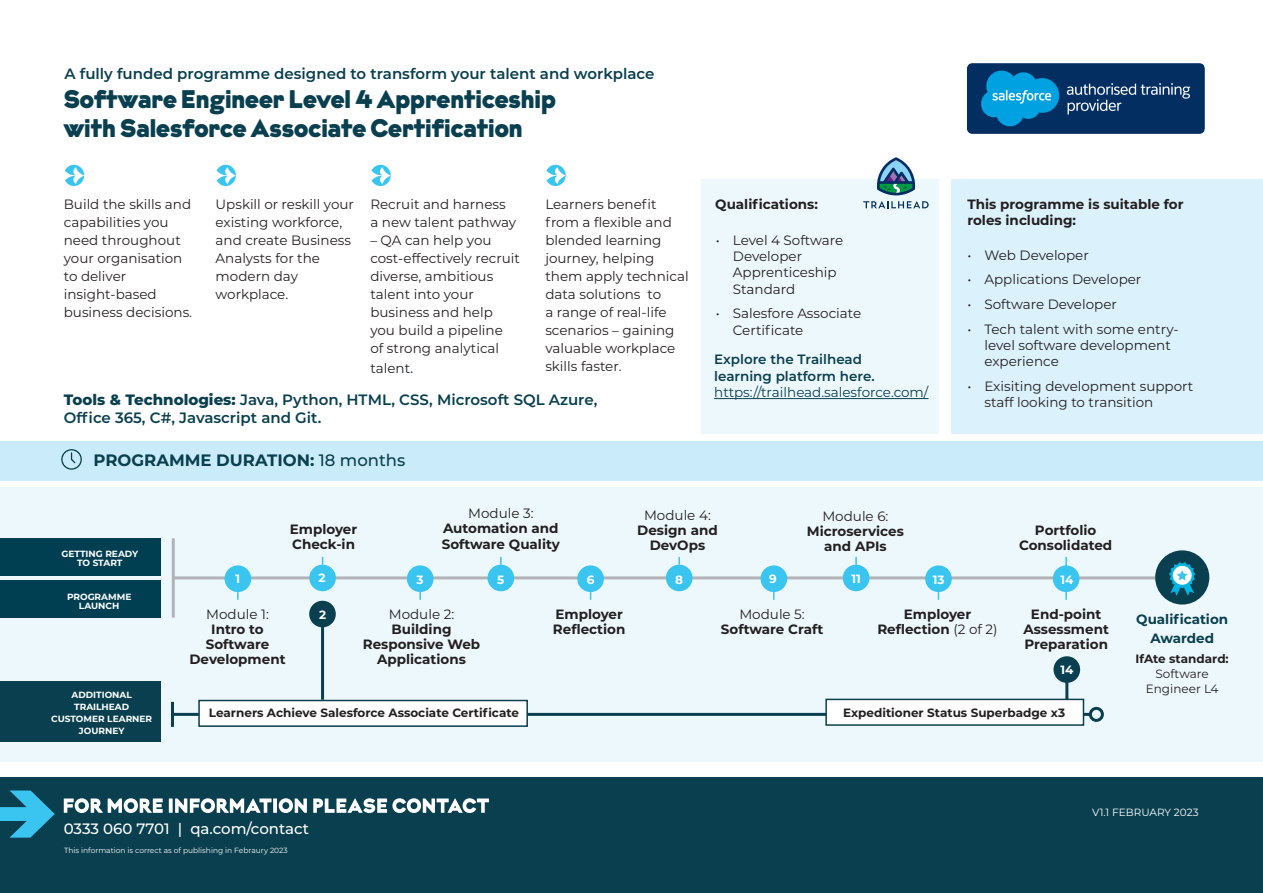
<style>
.page{position:relative;width:1263px;height:893px;background:#fff}
.page>*{position:absolute;margin:0;border:0;box-sizing:border-box;transform-origin:0 0}
.t1{font:25.5px/28.5px "Krana Fat B";color:#093f4e}
.t2{font:700 16.5px "Montserrat";color:#093f4e}
.t3{font:600 15px/18px "Montserrat";color:#093f4e}
.t4{font:500 15px "Montserrat";color:#fff}
.t5{font:13.5px/18px "Montserrat";color:#231f20}
.t6{font:700 13.5px/15px "Montserrat";color:#231f20;text-align:center}
.t7{font:600 13.5px/16.5px "Montserrat";color:#093f4e}
.t8{font:13.5px "Montserrat";color:#093f4e}
.t9{font:700 13.5px/19.2px "Montserrat";color:#093f4e;text-align:center}
.t10{font:700 12px "Montserrat";color:#231f20}
.t11{font:12px/15px "Montserrat";color:#231f20;text-align:center}
.t12{font:700 12px "Montserrat";color:#fff}
.t13{font:10.5px "Montserrat";color:#fff}
.t14{font:700 9px/12px "Montserrat";color:#fff;text-align:center}
.t15{font:7.5px "Montserrat";color:#fff}
.s1{font-weight:800}
.s2{font-size:15px;color:#093f4e}
.s3{font-weight:500}
.s4{font-weight:400}
</style>
<div class="page">
<div style="left:0;top:488px;width:1263px;height:274px;background:#edf8fc"></div>
<div style="left:0;top:441px;width:1263px;height:40px;background:#caebf9"></div>
<div style="left:0;top:778px;width:1263px;height:115px;background:#093f4e"></div>
<svg style="left:64px;top:798px;width:425px;height:15px"></svg>
<div style="left:952px;top:179px;width:311px;height:255px;background:#dbf1fb"></div>
<div style="left:64px;top:165px;width:20px;height:21px;background:#39c5ef;border-radius:50%"></div>
<div style="left:216px;top:165px;width:20px;height:21px;background:#39c5ef;border-radius:50%"></div>
<svg style="left:370px;top:165px;width:21px;height:21px"></svg>
<svg style="left:545px;top:165px;width:21px;height:21px"></svg>
<svg style="left:64px;top:167px;width:20px;height:17px"></svg>
<svg style="left:216px;top:167px;width:20px;height:17px"></svg>
<svg style="left:370px;top:167px;width:21px;height:17px"></svg>
<svg style="left:545px;top:167px;width:21px;height:17px"></svg>
<svg style="left:0;top:790px;width:55px;height:48px"></svg>
<hr style="left:173px;top:576px;width:982px;height:3px;background:#b2b3b7">
<div style="left:225px;top:565px;width:26px;height:27px;background:#39c5ef;border-radius:50%"></div>
<svg style="left:237px;top:592px;width:2px;height:8px"></svg>
<div style="left:407px;top:565px;width:26px;height:27px;background:#39c5ef;border-radius:50%"></div>
<svg style="left:419px;top:592px;width:2px;height:8px"></svg>
<div style="left:760px;top:565px;width:27px;height:27px;background:#39c5ef;border-radius:50%"></div>
<div style="left:577px;top:565px;width:27px;height:27px;background:#39c5ef;border-radius:50%"></div>
<div style="left:925px;top:565px;width:27px;height:27px;background:#39c5ef;border-radius:50%"></div>
<div style="left:1053px;top:565px;width:26px;height:27px;background:#39c5ef;border-radius:50%"></div>
<hr style="left:1065px;top:557px;width:2px;height:43px;background:#39c5ef">
<div style="left:309px;top:565px;width:27px;height:26px;background:#39c5ef;border-radius:50%"></div>
<div style="left:666px;top:565px;width:26px;height:26px;background:#39c5ef;border-radius:50%"></div>
<svg style="left:678px;top:557px;width:2px;height:8px"></svg>
<div style="left:487px;top:565px;width:27px;height:26px;background:#39c5ef;border-radius:50%"></div>
<svg style="left:500px;top:557px;width:2px;height:8px"></svg>
<div style="left:843px;top:565px;width:26px;height:26px;background:#39c5ef;border-radius:50%"></div>
<svg style="left:855px;top:557px;width:2px;height:8px"></svg>
<hr style="left:172px;top:538px;width:3px;height:79px;background:#b2b3b7">
<div style="left:0;top:538px;width:160px;height:37px;background:#003e52"></div>
<div style="left:0;top:580px;width:160px;height:37px;background:#003e52"></div>
<div style="left:1155px;top:550px;width:54px;height:55px;background:#093f4e;border-radius:50%"></div>
<svg style="left:1169px;top:562px;width:26px;height:34px"></svg>
<div style="left:701px;top:179px;width:238px;height:255px;background:#edf8fc"></div>
<hr style="left:714px;top:398px;width:214px;height:1px;background:#093f4e">
<img style="left:967px;top:64px;width:237px;height:69px">
<hr style="left:172px;top:713px;width:918px;height:3px;background:#093f4e">
<div style="left:1089px;top:707px;width:15px;height:15px;border:3px solid #093f4e;border-radius:50%"></div>
<hr style="left:171px;top:702px;width:3px;height:25px;background:#093f4e">
<div style="left:198px;top:700px;width:330px;height:27px;background:#fff;border:2px solid #093f4e"></div>
<div style="left:825px;top:699px;width:259px;height:27px;background:#fff;border:2px solid #093f4e"></div>
<hr style="left:1065px;top:664px;width:3px;height:36px;background:#093f4e">
<div style="left:1053px;top:656px;width:27px;height:27px;background:#093f4e;border-radius:50%"></div>
<hr style="left:321px;top:608px;width:3px;height:92px;background:#093f4e">
<div style="left:309px;top:601px;width:27px;height:26px;background:#093f4e;border-radius:50%"></div>
<div style="left:0;top:682px;width:161px;height:60px;background:#093f4e"></div>
<svg style="left:61px;top:449px;width:21px;height:21px"></svg>
<svg style="left:877px;top:157px;width:38px;height:38px"></svg>
<svg style="left:863px;top:201px;width:66px;height:7px"></svg>
<p class="t3" style="left:64px;top:64px;width:591px">A fully funded programme designed to transform your talent and workplace</p>
<h1 class="t1" style="left:64px;top:85px;width:493px">Software Engineer Level 4 Apprenticeship with Salesforce Associate Certification</h1>
<p class="t5" style="left:545px;top:195px;width:145px">Learners benefit from a flexible and blended learning journey, helping them apply technical data solutions to<br>a range of real-life scenarios – gaining valuable workplace skills faster.</p>
<p class="t3" style="left:64px;top:390px;width:535px"><span class="s1">Tools &amp; Technologies:</span> Java, Python, HTML, CSS, Microsoft SQL Azure,<br>Office 365, C#, Javascript and Git.</p>
<p class="t5" style="left:64px;top:195px;width:130px">Build the skills and capabilities you need throughout your organisation to deliver insight-based business decisions.</p>
<p class="t5" style="left:216px;top:195px;width:140px">Upskill or reskill your existing workforce, and create Business<br>Analysts for the modern day workplace.</p>
<p class="t5" style="left:370px;top:195px;width:147px">Recruit and harness a new talent pathway</p>
<p class="t5" style="left:370px;top:231px;width:151px">– QA can help you cost-effectively recruit diverse, ambitious talent into your business and help you build a pipeline<br>of strong analytical</p>
<p class="t5" style="left:370px;top:358px;width:45px">talent<span class="s2">.</span></p>
<p class="t2" style="left:94px;top:449px;width:313px">PROGRAMME DURATION: <span class="s3">18 months</span></p>
<p class="t6" style="left:715px;top:196px;width:104px">Qualifications:</p>
<p class="t5" style="left:733px;top:232px;width:112px;line-height:16.2px;text-indent:-17px">• Level 4 Software<br>Developer<br>Apprenticeship<br>Standard</p>
<p class="t5" style="left:733px;top:305px;width:130px;line-height:16.2px;text-indent:-17px">• Salesfore Associate<br>Certificate</p>
<p class="t7" style="left:714px;top:351px;width:162px">Explore the Trailhead learning platform here.</p>
<p class="t8" style="left:714px;top:383px;width:216px">https://trailhead.salesforce.com/</p>
<p class="t6" style="left:967px;top:196px;width:218px;line-height:16.2px;text-align:left">This programme is suitable for roles including:</p>
<p class="t5" style="left:967px;top:245px;width:123px">• Web Developer</p>
<p class="t5" style="left:967px;top:270px;width:175px">• Applications Developer</p>
<p class="t5" style="left:967px;top:295px;width:151px">• Software Developer</p>
<p class="t5" style="left:984px;top:320px;width:196px;line-height:16.2px;text-indent:-17px">• Tech talent with some entry&shy;level software development experience</p>
<p class="t5" style="left:984px;top:377px;width:210px;line-height:16.2px;text-indent:-17px">• Exisiting development support staff looking to transition</p>
<p class="t14" style="left:61px;top:549px;width:78px;line-height:9px">GETTING READY<br>TO START</p>
<p class="t14" style="left:67px;top:592px;width:66px;line-height:9px">PROGRAMME<br>LAUNCH</p>
<p class="t14" style="left:51px;top:689px;width:103px">ADDITIONAL<br>TRAILHEAD<br>CUSTOMER LEARNER<br>JOURNEY</p>
<p class="t6" style="left:290px;top:521px;width:69px;text-align:left">Employer<br>Check-in</p>
<p class="t5" style="left:468px;top:504px;width:67px">Module 3:</p>
<p class="t6" style="left:442px;top:520px;width:120px;text-align:left">Automation and<br>Software Quality</p>
<p class="t5" style="left:644px;top:506px;width:68px">Module 4:</p>
<p class="t6" style="left:637px;top:522px;width:82px">Design and<br>DevOps</p>
<p class="t5" style="left:822px;top:507px;width:68px">Module 6:</p>
<p class="t6" style="left:807px;top:523px;width:98px">Microservices and APIs</p>
<p class="t6" style="left:1019px;top:522px;width:95px">Portfolio<br>Consolidated</p>
<p class="t12" style="left:236px;top:570px;width:6px">1</p>
<p class="t12" style="left:318px;top:569px;width:9px">2</p>
<p class="t12" style="left:416px;top:571px;width:9px">3</p>
<p class="t12" style="left:497px;top:571px;width:9px">5</p>
<p class="t12" style="left:587px;top:571px;width:9px">6</p>
<p class="t12" style="left:675px;top:571px;width:9px">8</p>
<p class="t12" style="left:769px;top:570px;width:9px">9</p>
<p class="t12" style="left:851px;top:570px;width:11px">11</p>
<p class="t12" style="left:933px;top:571px;width:13px">13</p>
<p class="t12" style="left:1060px;top:571px;width:14px">14</p>
<p class="t5" style="left:206px;top:604px;width:64px">Module 1:</p>
<p class="t6" style="left:189px;top:621px;width:98px">Intro to<br>Software<br>Development</p>
<p class="t12" style="left:319px;top:606px;width:9px">2</p>
<p class="t5" style="left:389px;top:604px;width:67px">Module 2:</p>
<p class="t6" style="left:363px;top:621px;width:119px">Building<br>Responsive Web<br>Applications</p>
<p class="t6" style="left:553px;top:606px;width:74px;text-align:left">Employer<br>Reflection</p>
<p class="t5" style="left:739px;top:604px;width:67px">Module 5:</p>
<p class="t6" style="left:721px;top:621px;width:104px">Software Craft</p>
<p class="t6" style="left:1023px;top:606px;width:87px">End-point<br>Assessment<br>Preparation</p>
<p class="t6" style="left:877px;top:606px;width:122px">Employer<br>Reflection <span class="s4">(2 of 2)</span></p>
<p class="t9" style="left:1136px;top:609px;width:93px">Qualification<br>Awarded</p>
<p class="t12" style="left:1060px;top:661px;width:14px">14</p>
<p class="t10" style="left:1135px;top:651px;width:95px">IfAte standard:</p>
<p class="t11" style="left:1146px;top:666px;width:74px">Software<br>Engineer L4</p>
<p class="t10" style="left:209px;top:704px;width:311px">Learners Achieve Salesforce Associate Certificate</p>
<p class="t10" style="left:843px;top:704px;width:224px">Expeditioner Status Superbadge x3</p>
<p class="t13" style="left:1092px;top:805px;width:108px">V1.1 FEBRUARY 2023</p>
<p class="t4" style="left:64px;top:818px;width:247px">0333 060 7701 | qa.com/contact</p>
<p class="t15" style="left:64px;top:845px;width:225px">This information is correct as of publishing in Febraury 2023</p>
</div>
